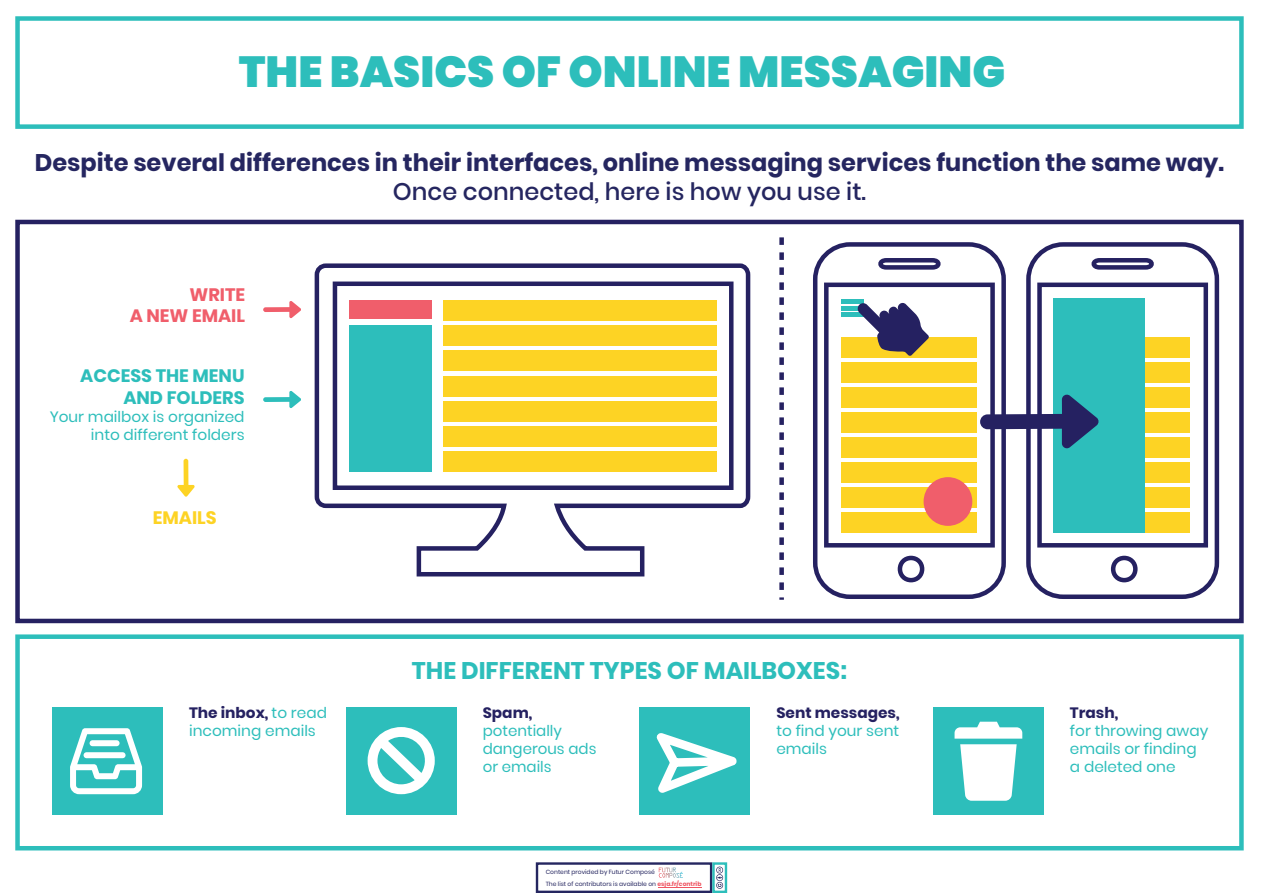
<style>
.page{position:relative;width:1263px;height:893px;background:#fff}
.page>*{position:absolute;margin:0;border:0;box-sizing:border-box;transform-origin:0 0}
.t1{font:900 43.5px "Poppins";color:#2dbebb}
.t2{font:700 24px "Poppins";color:#252660}
.t3{font:500 24px "Poppins";color:#252660}
.t4{font:700 24px "Poppins";color:#2dbebb}
.t5{font:700 18px/21.6px "Poppins";color:#2dbebb;text-align:right}
.t6{font:700 18px/21.6px "Poppins";color:#f05e6b;text-align:right}
.t7{font:700 18px "Poppins";color:#fdd324}
.t8{font:15px/18px "Poppins";color:#2dbebb}
.t9{font:700 15px "Poppins";color:#252161}
.t10{font:6px/12px "Poppins";color:#252660}
.s1{font-weight:700;color:#252161}
.s2{font-weight:700;color:#ef5562}
</style>
<div class="page">
<div style="left:15px;top:16px;width:1229px;height:113px;border:4px solid #2dbebb"></div>
<svg style="left:813px;top:242px;width:193px;height:357px"></svg>
<svg style="left:1026px;top:242px;width:194px;height:357px"></svg>
<svg style="left:314px;top:263px;width:437px;height:314px"></svg>
<div style="left:350px;top:325px;width:82px;height:147px;background:#2dbebb"></div>
<div style="left:444px;top:300px;width:273px;height:21px;background:#fdd324"></div>
<div style="left:444px;top:325px;width:273px;height:21px;background:#fdd324"></div>
<div style="left:444px;top:351px;width:273px;height:20px;background:#fdd324"></div>
<div style="left:444px;top:376px;width:273px;height:20px;background:#fdd324"></div>
<div style="left:444px;top:401px;width:273px;height:20px;background:#fdd324"></div>
<div style="left:444px;top:426px;width:273px;height:20px;background:#fdd324"></div>
<div style="left:444px;top:451px;width:273px;height:21px;background:#fdd324"></div>
<div style="left:841px;top:337px;width:136px;height:21px;background:#fdd324"></div>
<div style="left:841px;top:362px;width:136px;height:21px;background:#fdd324"></div>
<div style="left:841px;top:387px;width:136px;height:21px;background:#fdd324"></div>
<div style="left:841px;top:412px;width:136px;height:21px;background:#fdd324"></div>
<div style="left:841px;top:437px;width:136px;height:21px;background:#fdd324"></div>
<div style="left:841px;top:462px;width:136px;height:21px;background:#fdd324"></div>
<div style="left:841px;top:487px;width:136px;height:20px;background:#fdd324"></div>
<div style="left:841px;top:512px;width:136px;height:20px;background:#fdd324"></div>
<div style="left:1054px;top:337px;width:136px;height:21px;background:#fdd324"></div>
<div style="left:1054px;top:362px;width:136px;height:21px;background:#fdd324"></div>
<div style="left:1054px;top:387px;width:136px;height:21px;background:#fdd324"></div>
<div style="left:1054px;top:412px;width:136px;height:21px;background:#fdd324"></div>
<div style="left:1054px;top:437px;width:136px;height:21px;background:#fdd324"></div>
<div style="left:1054px;top:462px;width:136px;height:21px;background:#fdd324"></div>
<div style="left:1054px;top:487px;width:136px;height:20px;background:#fdd324"></div>
<div style="left:1054px;top:512px;width:136px;height:20px;background:#fdd324"></div>
<div style="left:1053px;top:298px;width:91px;height:234px;background:#2dbebb"></div>
<hr style="left:842px;top:300px;width:22px;height:4px;background:#2dbebb">
<div style="left:842px;top:306px;width:22px;height:5px;background:#2dbebb"></div>
<hr style="left:842px;top:313px;width:22px;height:4px;background:#2dbebb">
<svg style="left:857px;top:302px;width:72px;height:54px"></svg>
<div style="left:15px;top:220px;width:1229px;height:403px;border:4px solid #252161"></div>
<div style="left:15px;top:634px;width:1229px;height:216px;border:4px solid #2dbebb"></div>
<svg style="left:779px;top:237px;width:5px;height:363px"></svg>
<div style="left:350px;top:300px;width:82px;height:19px;background:#f05e6b"></div>
<div style="left:923px;top:477px;width:49px;height:49px;background:#f05e6b;border-radius:50%"></div>
<div style="left:53px;top:707px;width:110px;height:108px;background:#2dbebb"></div>
<div style="left:346px;top:707px;width:110px;height:108px;background:#2dbebb"></div>
<div style="left:640px;top:707px;width:110px;height:108px;background:#2dbebb"></div>
<div style="left:933px;top:707px;width:110px;height:108px;background:#2dbebb"></div>
<svg style="left:70px;top:728px;width:72px;height:66px"></svg>
<div style="left:84px;top:752px;width:42px;height:6px;background:#fff;border-radius:3px"></div>
<div style="left:90px;top:740px;width:30px;height:6px;background:#fff;border-radius:3px"></div>
<svg style="left:368px;top:727px;width:67px;height:67px"></svg>
<svg style="left:656px;top:733px;width:81px;height:60px"></svg>
<svg style="left:954px;top:722px;width:68px;height:79px"></svg>
<svg style="left:980px;top:394px;width:119px;height:54px"></svg>
<svg style="left:263px;top:301px;width:38px;height:17px"></svg>
<svg style="left:263px;top:391px;width:38px;height:17px"></svg>
<svg style="left:177px;top:459px;width:18px;height:38px"></svg>
<div style="left:536px;top:862px;width:176px;height:31px;background:#fff;border:2px solid #252660"></div>
<div style="left:712px;top:862px;width:15px;height:31px;background:#fff;border:2px solid #2dbebb"></div>
<svg style="left:716px;top:867px;width:7px;height:22px"></svg>
<hr style="left:658px;top:887px;width:43px;height:1px;background:#ef5562">
<svg style="left:659px;top:867px;width:24px;height:11px"></svg>
<h1 class="t1" style="left:239px;top:41px;width:768px">THE BASICS OF ONLINE MESSAGING</h1>
<h2 class="t2" style="left:35px;top:146px;width:1191px">Despite several differences in their interfaces, online messaging services function the same way.</h2>
<h2 class="t3" style="left:393px;top:174px;width:475px">Once connected, here is how you use it.</h2>
<p class="t6" style="left:130px;top:283px;width:117px">WRITE<br>A NEW EMAIL</p>
<p class="t5" style="left:80px;top:365px;width:166px">ACCESS THE MENU<br>AND FOLDERS</p>
<p class="t8" style="left:50px;top:407px;width:196px;text-align:right">Your mailbox is organized into different folders</p>
<p class="t7" style="left:153px;top:505px;width:65px">EMAILS</p>
<h2 class="t4" style="left:412px;top:654px;width:436px">THE DIFFERENT TYPES OF MAILBOXES:</h2>
<p class="t8" style="left:189px;top:704px;width:139px"><span class="s1">The inbox,</span> to read incoming emails</p>
<p class="t9" style="left:483px;top:703px;width:51px">Spam,</p>
<p class="t8" style="left:483px;top:722px;width:115px">potentially dangerous ads or emails</p>
<p class="t10" style="left:546px;top:866px;width:157px">Content provided by Futur Composé<br>The list of contributors is available on <span class="s2">esja.fr/contrib</span></p>
<p class="t9" style="left:776px;top:703px;width:125px">Sent messages,</p>
<p class="t8" style="left:776px;top:722px;width:124px">to find your sent emails</p>
<p class="t9" style="left:1070px;top:703px;width:50px">Trash,</p>
<p class="t8" style="left:1070px;top:722px;width:140px">for throwing away emails or finding a deleted one</p>
</div>
